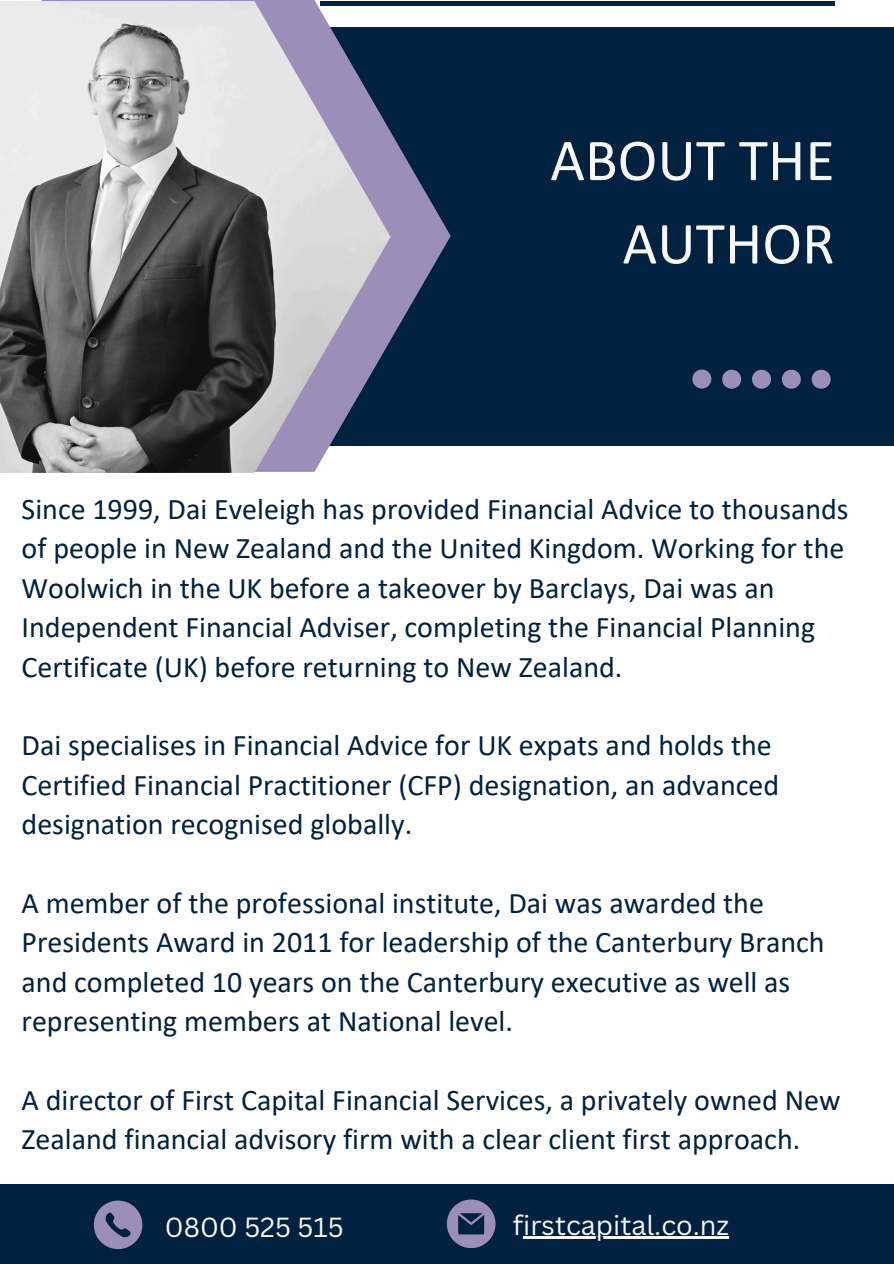
<style>
.page{position:relative;width:894px;height:1264px;background:#fff}
.page>*{position:absolute;margin:0;border:0;box-sizing:border-box;transform-origin:0 0}
.t1{font:60px/83.2px "Calibri";color:#f8f8f8;text-align:right}
.t2{font:30px/39.3px "Calibri";color:#002140}
.t3{font:26.85px "Canva Sans";color:#f8f8f8}
</style>
<div class="page">
<div style="left:285px;top:28px;width:608px;height:418px;background:#002140"></div>
<svg style="left:41px;top:0;width:409px;height:341px"></svg>
<img style="left:0;top:1px;width:390px;height:472px">
<svg style="left:692px;top:369px;width:19px;height:19px"></svg>
<svg style="left:722px;top:370px;width:19px;height:19px"></svg>
<svg style="left:752px;top:370px;width:18px;height:19px"></svg>
<svg style="left:781px;top:370px;width:19px;height:19px"></svg>
<svg style="left:811px;top:370px;width:19px;height:19px"></svg>
<div style="left:0;top:1184px;width:893px;height:79px;background:#002140"></div>
<svg style="left:94px;top:1200px;width:48px;height:48px"></svg>
<svg style="left:446px;top:1199px;width:49px;height:48px"></svg>
<div style="left:320px;top:1px;width:514px;height:5px;background:#002140"></div>
<hr style="left:523px;top:1236px;width:206px;height:2px;background:#f8f8f8">
<h1 class="t1" style="left:550px;top:123px;width:286px">ABOUT THE<br>AUTHOR</h1>
<h2 class="t2" style="left:22px;top:492px;width:828px">Since 1999, Dai Eveleigh has provided Financial Advice to thousands of people in New Zealand and the United Kingdom. Working for the Woolwich in the UK before a takeover by Barclays, Dai was an Independent Financial Adviser, completing the Financial Planning Certificate (UK) before returning to New Zealand.</h2>
<h2 class="t2" style="left:22px;top:728px;width:759px">Dai specialises in Financial Advice for UK expats and holds the<br>Certified Financial Practitioner (CFP) designation, an advanced designation recognised globally.</h2>
<p class="t2" style="left:22px;top:885px;width:804px">A member of the professional institute, Dai was awarded the Presidents Award in 2011 for leadership of the Canterbury Branch and completed 10 years on the Canterbury executive as well as representing members at National level.</p>
<p class="t2" style="left:22px;top:1082px;width:820px">A director of First Capital Financial Services, a privately owned New<br>Zealand financial advisory firm with a clear client first approach.</p>
<h2 class="t3" style="left:165px;top:1207px;width:180px">0800 525 515</h2>
<p class="t3" style="left:513px;top:1205px;width:218px">firstcapital.co.nz</p>
</div>
